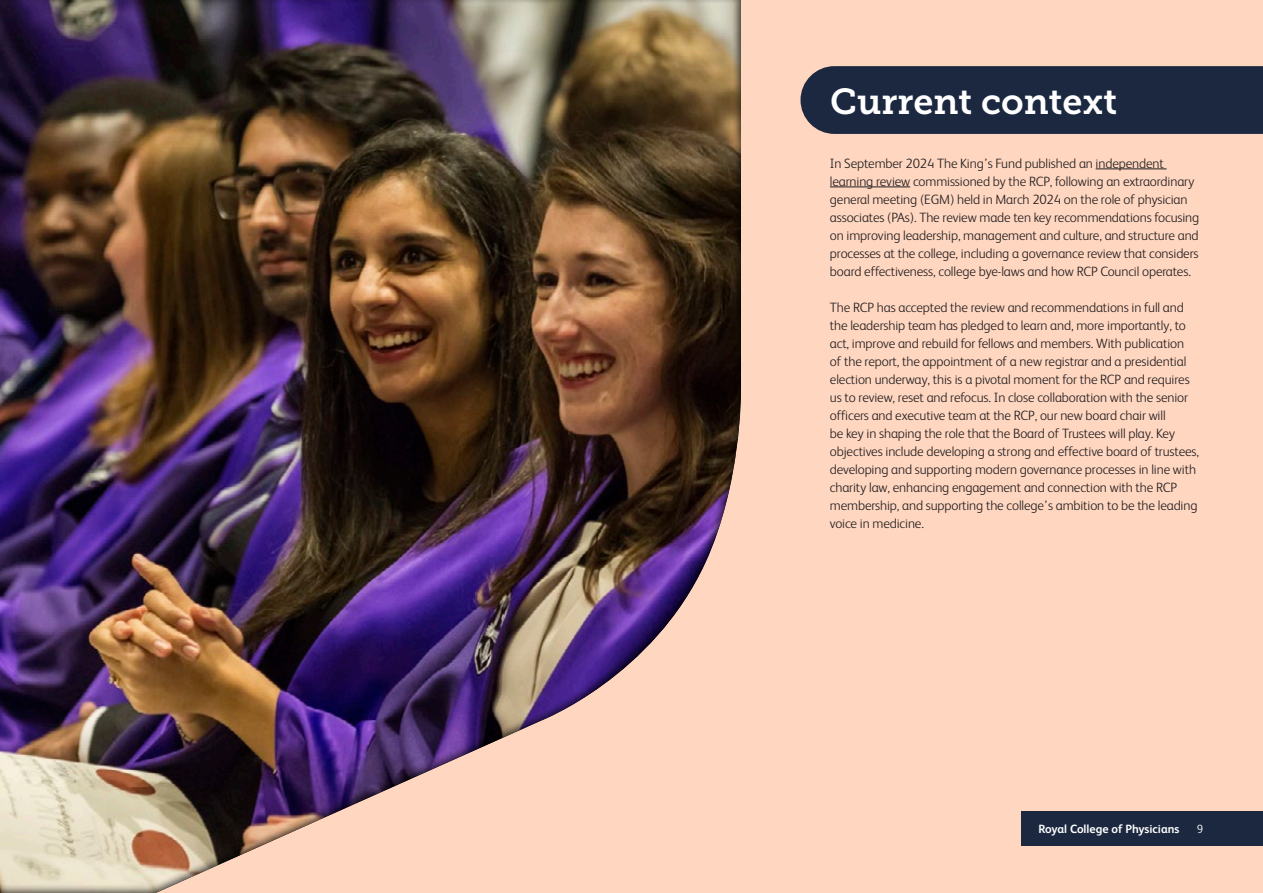
<style>
.page{position:relative;width:1263px;height:893px;background:#ffd6c0}
.page>*{position:absolute;margin:0;border:0;box-sizing:border-box;transform-origin:0 0}
.Headings{font:36px "Museo Slab 700";color:#fff}
.t1{font:300 13.5px/18px "FS Albert";letter-spacing:-.01em;color:#231f20}
.t2{font:700 12px "FS Albert";color:#fff}
.t3{font:300 12px "FS Albert";color:#fff}
</style>
<div class="page">
<div style="left:1021px;top:811px;width:242px;height:35px;background:#1b2840"></div>
<div style="left:800px;top:66px;width:463px;height:68px;background:#1b2840"></div>
<hr style="left:1096px;top:169px;width:70px;height:1px;background:#231f20">
<hr style="left:830px;top:187px;width:80px;height:1px;background:#231f20">
<div style="left:0;top:0;width:741px;height:893px;background:#231f20;opacity:.75"></div>
<p class="Headings" style="left:830px;top:81px;width:288px">Current context</p>
<p class="t1" style="left:830px;top:154px;width:371px">In September 2024 The King’s Fund published an independent learning review commissioned by the RCP, following an extraordinary general meeting (EGM) held in March 2024 on the role of physician associates (PAs). The review made ten key recommendations focusing on improving leadership, management and culture, and structure and processes at the college, including a governance review that considers board effectiveness, college bye-laws and how RCP Council operates.</p>
<p class="t1" style="left:830px;top:298px;width:371px">The RCP has accepted the review and recommendations in full and the leadership team has pledged to learn and, more importantly, to act, improve and rebuild for fellows and members. With publication<br>of the report, the appointment of a new registrar and a presidential election underway, this is a pivotal moment for the RCP and requires us to review, reset and refocus. In close collaboration with the senior officers and executive team at the RCP, our new board chair will<br>be key in shaping the role that the Board of Trustees will play. Key objectives include developing a strong and effective board of trustees, developing and supporting modern governance processes in line with charity law, enhancing engagement and connection with the RCP membership, and supporting the college’s ambition to be the leading voice in medicine.</p>
<p class="t2" style="left:1038px;top:822px;width:143px">Royal College of Physicians</p>
<p class="t3" style="left:1197px;top:822px;width:8px">9</p>
</div>
